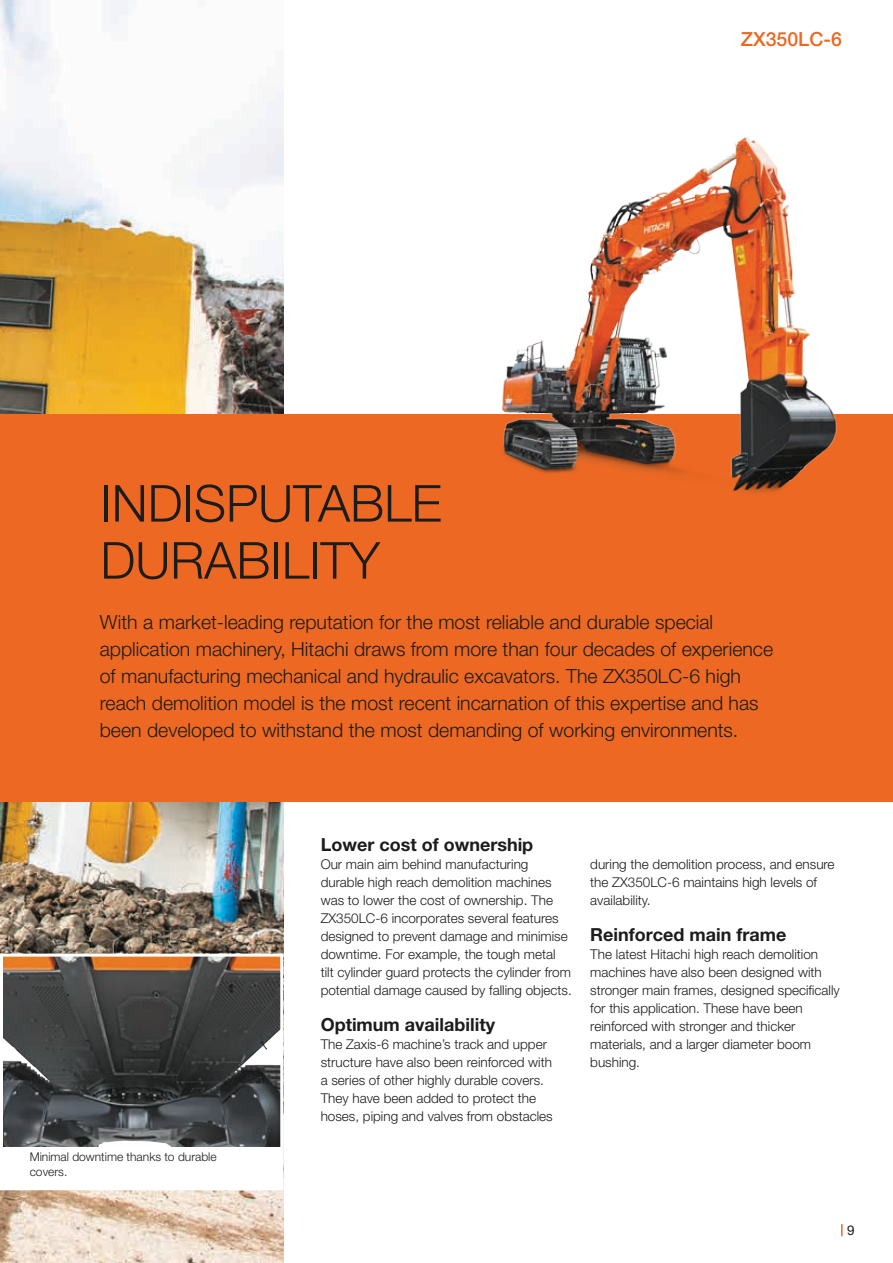
<style>
.page{position:relative;width:893px;height:1263px;background:#fff}
.page>*{position:absolute;margin:0;border:0;box-sizing:border-box;transform-origin:0 0}
.t1{font:300 51px/57px "Helvetica Neue LT Pro";color:#1c1c1b}
.t2{font:300 19.5px/27px "Helvetica Neue LT Pro";color:#1c1c1b}
.t3{font:500 19.5px "Helvetica Neue LT Pro";color:#ec6823}
.t4{font:700 18px "Helvetica Neue LT Pro";color:#1c1c1b}
.t5{font:300 13.5px/18px "Helvetica Neue LT Pro";color:#1c1c1b}
.t6{font:13.5px "Helvetica Neue LT Pro";color:#1c1c1b}
.t7{font:300 12px/15px "Helvetica Neue LT Pro";color:#1c1c1b}
</style>
<div class="page">
<svg style="left:841px;top:1224px;width:2px;height:12px"></svg>
<img style="left:0;top:0;width:283px;height:1263px">
<div style="left:2px;top:1114px;width:280px;height:75px;background:#fff"></div>
<img style="left:4px;top:958px;width:275px;height:188px">
<div style="left:0;top:954px;width:283px;height:196px;border:3px solid #fff"></div>
<div style="left:0;top:414px;width:893px;height:388px;background:#ec6823"></div>
<img style="left:501px;top:137px;width:336px;height:356px">
<h2 class="t3" style="left:741px;top:27px;width:103px">ZX350LC‑6</h2>
<h1 class="t1" style="left:100px;top:474px;width:343px">INDISPUTABLE<br>DURABILITY</h1>
<p class="t2" style="left:100px;top:608px;width:675px">With a market-leading reputation for the most reliable and durable special application machinery, Hitachi draws from more than four decades of experience of manufacturing mechanical and hydraulic excavators. The ZX350LC-6 high reach demolition model is the most recent incarnation of this expertise and has been developed to withstand the most demanding of working environments.</p>
<p class="t7" style="left:30px;top:1149px;width:188px">Minimal downtime thanks to durable covers.</p>
<h3 class="t4" style="left:321px;top:833px;width:214px">Lower cost of ownership</h3>
<p class="t5" style="left:321px;top:854px;width:253px">Our main aim behind manufacturing durable high reach demolition machines was to lower the cost of ownership. The ZX350LC-6 incorporates several features designed to prevent damage and minimise downtime. For example, the tough metal tilt cylinder guard protects the cylinder from potential damage caused by falling objects.</p>
<h3 class="t4" style="left:321px;top:1013px;width:176px">Optimum availability</h3>
<p class="t5" style="left:321px;top:1034px;width:234px">The Zaxis-6 machine’s track and upper structure have also been reinforced with a series of other highly durable covers.<br>They have been added to protect the hoses, piping and valves from obstacles</p>
<p class="t5" style="left:590px;top:854px;width:246px">during the demolition process, and ensure the ZX350LC-6 maintains high levels of availability.</p>
<h3 class="t4" style="left:590px;top:923px;width:198px">Reinforced main frame</h3>
<p class="t5" style="left:590px;top:944px;width:251px">The latest Hitachi high reach demolition machines have also been designed with stronger main frames, designed specifically for this application. These have been reinforced with stronger and thicker materials, and a larger diameter boom bushing.</p>
<p class="t6" style="left:847px;top:1222px;width:9px">9</p>
</div>
